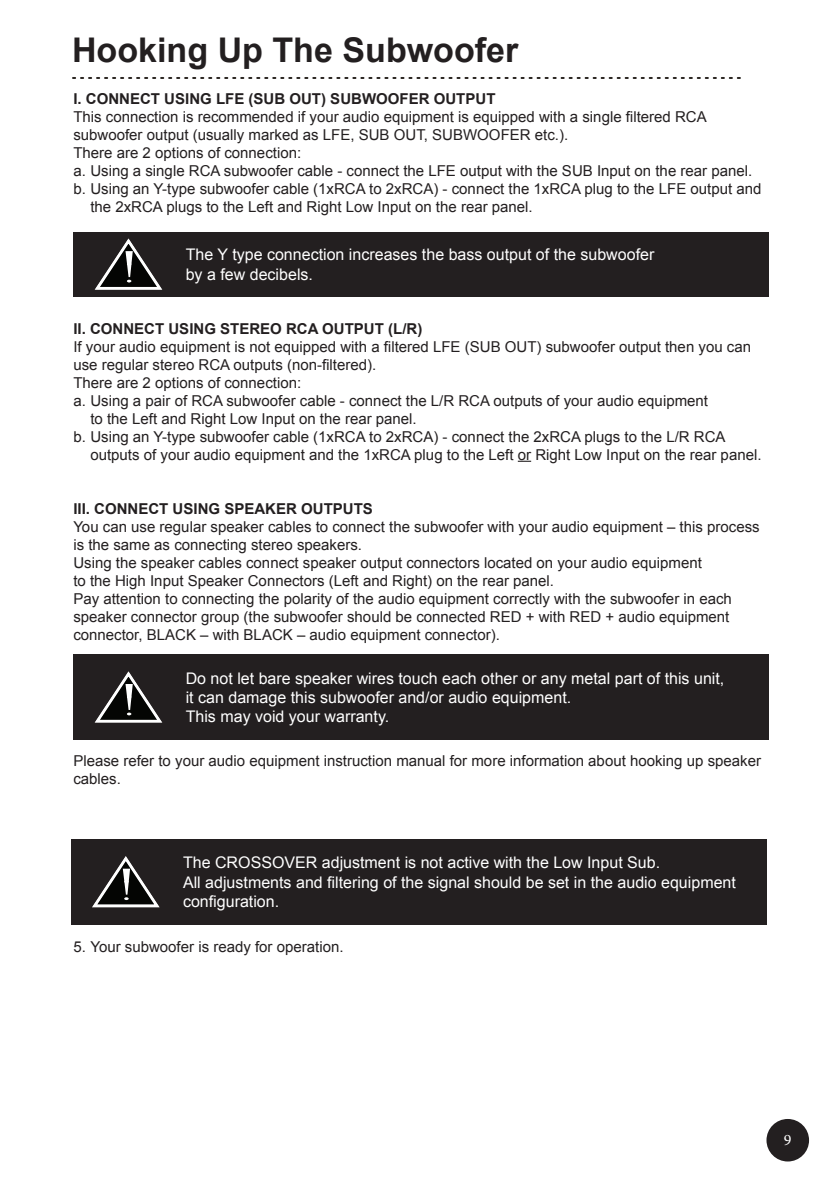
<style>
.page{position:relative;width:840px;height:1191px;background:#fff}
.page>*{position:absolute;margin:0;border:0;box-sizing:border-box;transform-origin:0 0}
.t1{font:700 34px "Arial";color:#231f20}
.t2{font:16px/19.2px "Arial";color:#fff}
.t3{font:16px "Minion Pro";color:#fff}
.t4{font:15px/18px "Arial";color:#231f20}
.t5{font:700 15px "Arial";color:#231f20}
</style>
<div class="page">
<svg style="left:72px;top:77px;width:668px;height:2px"></svg>
<div style="left:767px;top:1120px;width:40px;height:40px;background:#231f20;border-radius:50%"></div>
<div style="left:766px;top:1119px;width:42px;height:42px;border:2px solid #231f20;border-radius:50%"></div>
<svg style="left:517px;top:461px;width:14px;height:1px"></svg>
<div style="left:73px;top:232px;width:695px;height:64px;background:#231f20"></div>
<svg style="left:94px;top:238px;width:69px;height:52px"></svg>
<div style="left:73px;top:654px;width:695px;height:85px;background:#231f20"></div>
<svg style="left:94px;top:671px;width:69px;height:52px"></svg>
<div style="left:71px;top:839px;width:695px;height:85px;background:#231f20"></div>
<svg style="left:92px;top:856px;width:68px;height:52px"></svg>
<h1 class="t1" style="left:72px;top:28px;width:447px">Hooking Up The Subwoofer</h1>
<p class="t5" style="left:73px;top:88px;width:423px">I. CONNECT USING LFE (SUB OUT) SUBWOOFER OUTPUT</p>
<p class="t4" style="left:73px;top:107px;width:634px">This connection is recommended if your audio equipment is equipped with a single filtered RCA</p>
<p class="t4" style="left:73px;top:125px;width:496px">subwoofer output (usually marked as LFE, SUB OUT, SUBWOOFER etc.).</p>
<p class="t4" style="left:73px;top:143px;width:229px">There are 2 options of connection:</p>
<p class="t4" style="left:73px;top:161px;width:680px">a. Using a single RCA subwoofer cable - connect the LFE output with the SUB Input on the rear panel.</p>
<p class="t4" style="left:73px;top:179px;width:689px">b. Using an Y-type subwoofer cable (1xRCA to 2xRCA) - connect the 1xRCA plug to the LFE output and</p>
<p class="t4" style="left:90px;top:197px;width:443px">the 2xRCA plugs to the Left and Right Low Input on the rear panel.</p>
<p class="t2" style="left:186px;top:245px;width:470px">The Y type connection increases the bass output of the subwoofer by a few decibels.</p>
<p class="t5" style="left:73px;top:318px;width:350px">II. CONNECT USING STEREO RCA OUTPUT (L/R)</p>
<p class="t4" style="left:73px;top:337px;width:678px">If your audio equipment is not equipped with a filtered LFE (SUB OUT) subwoofer output then you can</p>
<p class="t4" style="left:73px;top:355px;width:304px">use regular stereo RCA outputs (non-filtered).</p>
<p class="t4" style="left:73px;top:373px;width:229px">There are 2 options of connection:</p>
<p class="t4" style="left:73px;top:391px;width:636px">a. Using a pair of RCA subwoofer cable - connect the L/R RCA outputs of your audio equipment</p>
<p class="t4" style="left:90px;top:409px;width:328px">to the Left and Right Low Input on the rear panel.</p>
<p class="t4" style="left:73px;top:427px;width:653px">b. Using an Y-type subwoofer cable (1xRCA to 2xRCA) - connect the 2xRCA plugs to the L/R RCA</p>
<p class="t4" style="left:90px;top:445px;width:672px">outputs of your audio equipment and the 1xRCA plug to the Left or Right Low Input on the rear panel.</p>
<p class="t5" style="left:73px;top:498px;width:301px">III. CONNECT USING SPEAKER OUTPUTS</p>
<p class="t4" style="left:73px;top:517px;width:687px">You can use regular speaker cables to connect the subwoofer with your audio equipment – this process is the same as connecting stereo speakers.<br>Using the speaker cables connect speaker output connectors located on your audio equipment<br>to the High Input Speaker Connectors (Left and Right) on the rear panel.<br>Pay attention to connecting the polarity of the audio equipment correctly with the subwoofer in each speaker connector group (the subwoofer should be connected RED + with RED + audio equipment connector, BLACK – with BLACK – audio equipment connector).</p>
<p class="t2" style="left:186px;top:668px;width:540px">Do not let bare speaker wires touch each other or any metal part of this unit, it can damage this subwoofer and/or audio equipment.<br>This may void your warranty.</p>
<p class="t4" style="left:73px;top:751px;width:688px">Please refer to your audio equipment instruction manual for more information about hooking up speaker cables.</p>
<p class="t2" style="left:183px;top:853px;width:554px">The CROSSOVER adjustment is not active with the Low Input Sub.<br>All adjustments and filtering of the signal should be set in the audio equipment configuration.</p>
<p class="t4" style="left:73px;top:937px;width:271px">5. Your subwoofer is ready for operation.</p>
<p class="t3" style="left:783px;top:1129px;width:9px">9</p>
</div>
